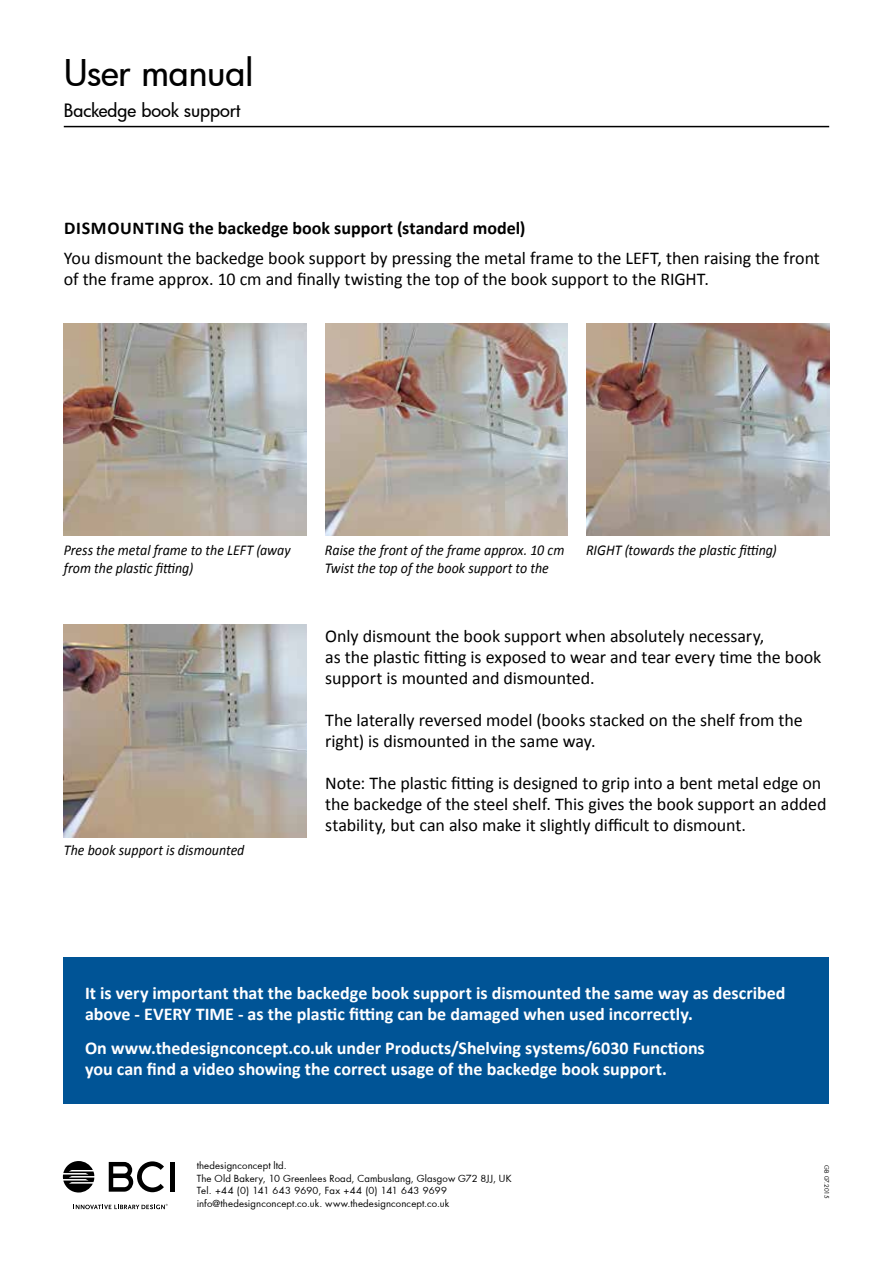
<style>
.page{position:relative;width:893px;height:1263px;background:#fff}
.page>*{position:absolute;margin:0;border:0;box-sizing:border-box;transform-origin:0 0}
.t1{font:500 36px "Futura";letter-spacing:-.005em;color:#000}
.t2{font:18px/21px "Calibri";letter-spacing:-.005em;color:#000}
.t3{font:700 18px/21px "Calibri";color:#fff}
.t4{font:700 18px "Calibri";letter-spacing:.035em;color:#000}
.t5{font:500 18px "Futura";letter-spacing:-.005em;color:#000}
.t6{font:italic 15px/18px "Calibri";color:#000;scale:.93 1}
.t7{font:9.6px/12.8px "Futura";letter-spacing:.015em;color:#000}
.t8{font:6px "Futura";color:#000}
</style>
<div class="page">
<img style="left:64px;top:323px;width:242px;height:213px">
<img style="left:325px;top:323px;width:243px;height:213px">
<img style="left:587px;top:323px;width:242px;height:213px">
<img style="left:64px;top:625px;width:242px;height:212px">
<hr style="left:64px;top:126px;width:765px;height:1px;background:#000">
<div style="left:170px;top:1162px;width:5px;height:30px;background:#000"></div>
<svg style="left:109px;top:1161px;width:55px;height:31px"></svg>
<svg style="left:63px;top:1161px;width:31px;height:31px"></svg>
<svg style="left:73px;top:1204px;width:95px;height:5px"></svg>
<div style="left:64px;top:957px;width:765px;height:147px;background:#005496"></div>
<h1 class="t1" style="left:64px;top:48px;width:191px">User manual</h1>
<p class="t5" style="left:64px;top:98px;width:178px">Backedge book support</p>
<p class="t4" style="left:64px;top:216px;width:463px">dism ounting the backedge book support (standard model)</p>
<p class="t2" style="left:64px;top:248px;width:758px">You dismount the backedge book support by pressing the metal frame to the LEFT, then raising the front of the frame approx. 10 cm and finally twisting the top of the book support to the RIGHT.</p>
<p class="t6" style="left:64px;top:540px;width:245px">Press the metal frame to the LEFT (away from the plastic fitting)</p>
<p class="t6" style="left:325px;top:540px;width:259px">Raise the front of the frame approx. 10 cm<br>Twist the top of the book support to the</p>
<p class="t6" style="left:586px;top:540px;width:207px">RIGHT (towards the plastic fitting)</p>
<p class="t6" style="left:64px;top:840px;width:196px">The book support is dismounted</p>
<p class="t2" style="left:325px;top:626px;width:498px">Only dismount the book support when absolutely necessary,<br>as the plastic fitting is exposed to wear and tear every time the book support is mounted and dismounted.</p>
<p class="t2" style="left:325px;top:710px;width:479px">The laterally reversed model (books stacked on the shelf from the right) is dismounted in the same way.</p>
<p class="t2" style="left:325px;top:773px;width:503px">Note: The plastic fitting is designed to grip into a bent metal edge on the backedge of the steel shelf. This gives the book support an added stability, but can also make it slightly difficult to dismount.</p>
<p class="t3" style="left:85px;top:983px;width:702px">It is very important that the backedge book support is dismounted the same way as described above - EVERY TIME - as the plastic fitting can be damaged when used incorrectly.</p>
<p class="t3" style="left:85px;top:1037px;width:621px">On www.thedesignconcept.co.uk under Products/Shelving systems/6030 Functions you can find a video showing the correct usage of the backedge book support.</p>
<p class="t7" style="left:197px;top:1159px;width:316px">thedesignconcept ltd.<br>The Old Bakery, 10 Greenlees Road, Cambuslang, Glasgow G72 8JJ, UK Tel. +44 (0) 141 643 9690, Fax +44 (0) 141 643 9699 info@thedesignconcept.co.uk. www.thedesignconcept.co.uk</p>
<p class="t8" style="left:831px;top:1165px;width:35px;rotate:90deg">GB 07.2015</p>
</div>
